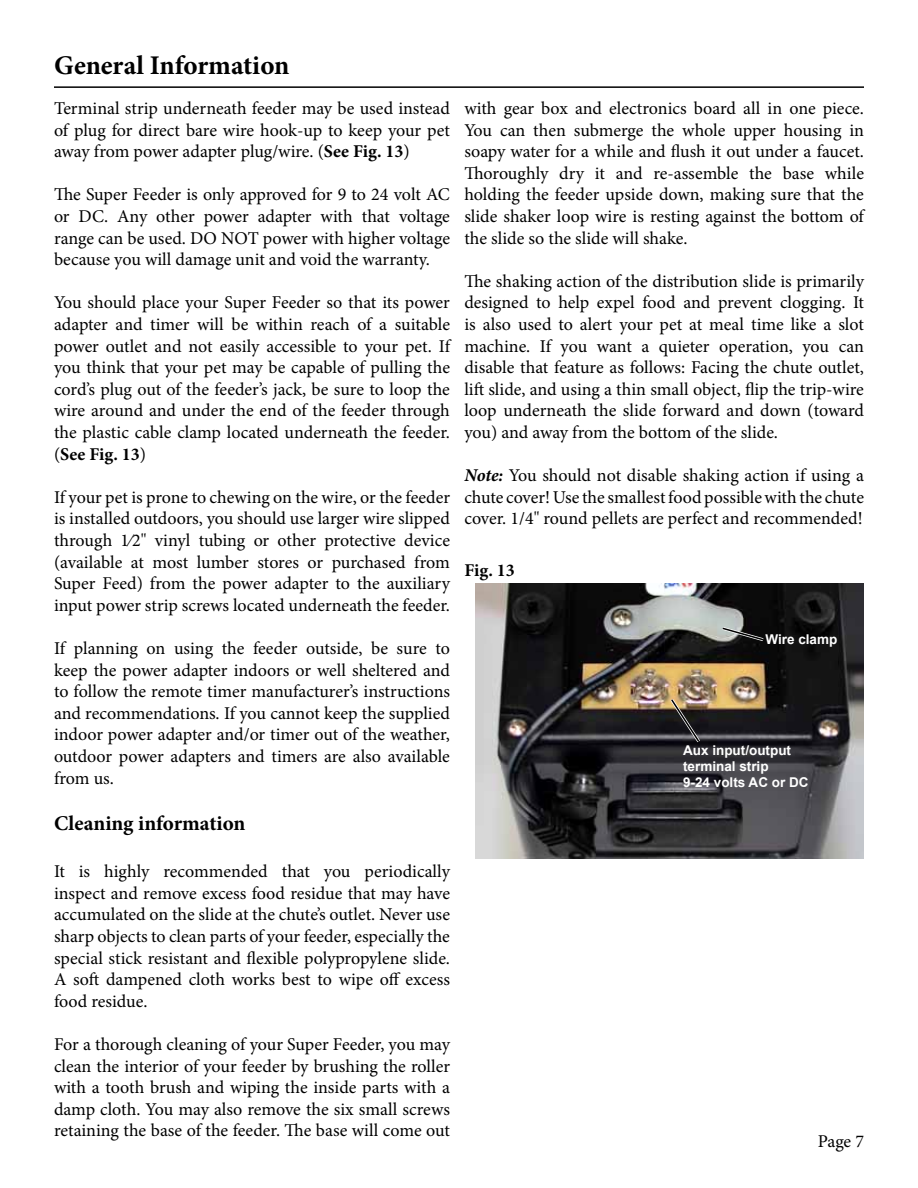
<style>
.page{position:relative;width:918px;height:1188px;background:#fff}
.page>*{position:absolute;margin:0;border:0;box-sizing:border-box;transform-origin:0 0}
.t1{font:700 27px "Minion Pro";letter-spacing:-.005em;color:#000}
.t2{font:700 21px "Minion Pro";color:#000}
.t3{font:18px/21.6px "Minion Pro";color:#000;text-align:justify}
.t4{font:700 18px "Minion Pro";color:#000}
.t5{font:700 13.5px/16.2px "Arial";color:#fff}
.s1{font-weight:700}
.s2{font-weight:700;font-style:italic}
</style>
<div class="page">
<hr style="left:54px;top:86px;width:810px;height:2px;background:#000">
<img style="left:475px;top:583px;width:389px;height:276px">
<svg style="left:719px;top:625px;width:48px;height:18px"></svg>
<svg style="left:668px;top:696px;width:35px;height:50px;background:#4d4540"></svg>
<h1 class="t1" style="left:54px;top:46px;width:237px">General Information</h1>
<p class="t3" style="left:54px;top:98px;width:398px">Terminal strip underneath feeder may be used instead of plug for direct bare wire hook-up to keep your pet away from power adapter plug/wire. (<span class="s1">See Fig. 13</span>)</p>
<p class="t3" style="left:54px;top:184px;width:398px">The Super Feeder is only approved for 9 to 24 volt AC or DC. Any other power adapter with that voltage range can be used. DO NOT power with higher voltage because you will damage unit and void the warranty.</p>
<p class="t3" style="left:54px;top:292px;width:398px">You should place your Super Feeder so that its power adapter and timer will be within reach of a suitable power outlet and not easily accessible to your pet. If you think that your pet may be capable of pulling the cord’s plug out of the feeder’s jack, be sure to loop the wire around and under the end of the feeder through the plastic cable clamp located underneath the feeder. (<span class="s1">See Fig. 13</span>)</p>
<p class="t3" style="left:54px;top:486px;width:398px">If your pet is prone to chewing on the wire, or the feeder is installed outdoors, you should use larger wire slipped through 1⁄2" vinyl tubing or other protective device (available at most lumber stores or purchased from Super Feed) from the power adapter to the auxiliary input power strip screws located underneath the feeder.</p>
<p class="t3" style="left:54px;top:638px;width:398px">If planning on using the feeder outside, be sure to keep the power adapter indoors or well sheltered and to follow the remote timer manufacturer’s instructions and recommendations. If you cannot keep the supplied indoor power adapter and/or timer out of the weather, outdoor power adapters and timers are also available from us.</p>
<p class="t2" style="left:54px;top:809px;width:193px">Cleaning information</p>
<p class="t3" style="left:54px;top:861px;width:398px">It is highly recommended that you periodically inspect and remove excess food residue that may have accumulated on the slide at the chute’s outlet. Never use sharp objects to clean parts of your feeder, especially the special stick resistant and flexible polypropylene slide.<br>A soft dampened cloth works best to wipe off excess food residue.</p>
<p class="t3" style="left:54px;top:1034px;width:398px">For a thorough cleaning of your Super Feeder, you may clean the interior of your feeder by brushing the roller with a tooth brush and wiping the inside parts with a damp cloth. You may also remove the six small screws retaining the base of the feeder. The base will come out</p>
<p class="t3" style="left:464px;top:98px;width:401px">with gear box and electronics board all in one piece.<br>You can then submerge the whole upper housing in soapy water for a while and flush it out under a faucet.<br>Thoroughly dry it and re-assemble the base while holding the feeder upside down, making sure that the slide shaker loop wire is resting against the bottom of the slide so the slide will shake.</p>
<p class="t3" style="left:464px;top:270px;width:401px">The shaking action of the distribution slide is primarily designed to help expel food and prevent clogging. It is also used to alert your pet at meal time like a slot machine. If you want a quieter operation, you can disable that feature as follows: Facing the chute outlet, lift slide, and using a thin small object, flip the trip-wire loop underneath the slide forward and down (toward you) and away from the bottom of the slide.</p>
<p class="t3" style="left:464px;top:465px;width:401px"><span class="s2">Note:</span> You should not disable shaking action if using a chute cover! Use the smallest food possible with the chute cover. 1/4" round pellets are perfect and recommended!</p>
<p class="t4" style="left:464px;top:557px;width:52px">Fig. 13</p>
<p class="t5" style="left:765px;top:632px;width:73px">Wire clamp</p>
<p class="t5" style="left:683px;top:743px;width:127px">Aux input/output terminal strip<br>9-24 volts AC or DC</p>
<p class="t3" style="left:818px;top:1131px;width:48px">Page 7</p>
</div>
